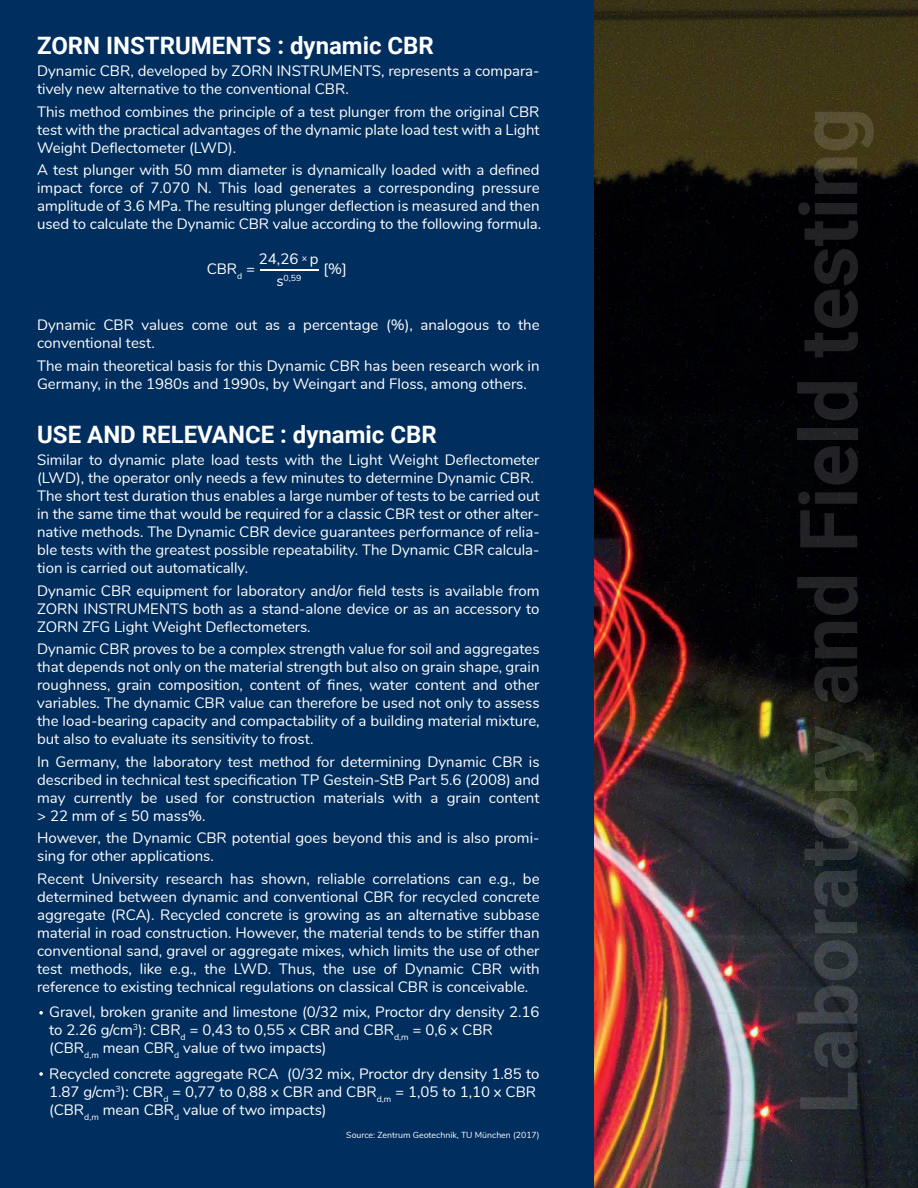
<style>
.page{position:relative;width:918px;height:1188px;background:#fff}
.page>*{position:absolute;margin:0;border:0;box-sizing:border-box;transform-origin:0 0}
.t1{font:700 24px "Roboto";color:#fff}
.t2{font:15px/18px "Nunito";color:#fff}
.t3{font:9.3px "Nunito";color:#fff}
.t4{font:8.7px "Nunito";color:#fff}
.s1{font-size:15px}
</style>
<div class="page">
<img style="left:594px;top:0;width:324px;height:1188px">
<div style="left:0;top:0;width:594px;height:1188px;background:#002e5e"></div>
<svg style="left:39px;top:1011px;width:4px;height:4px"></svg>
<svg style="left:39px;top:1072px;width:4px;height:4px"></svg>
<hr style="left:260px;top:269px;width:59px;height:1px;background:#fff">
<svg style="left:800px;top:1031px;width:58px;height:78px;background:#2d3137"></svg>
<svg style="left:797px;top:940px;width:61px;height:84px;background:#31363c"></svg>
<svg style="left:805px;top:798px;width:53px;height:135px;background:#2e3434"></svg>
<svg style="left:814px;top:725px;width:60px;height:66px;background:#2d3424"></svg>
<svg style="left:814px;top:665px;width:44px;height:38px;background:#1b1b1c"></svg>
<svg style="left:814px;top:622px;width:43px;height:36px;background:#161619"></svg>
<svg style="left:797px;top:577px;width:61px;height:38px;background:#141517"></svg>
<svg style="left:800px;top:510px;width:57px;height:37px;background:#111115"></svg>
<svg style="left:798px;top:492px;width:59px;height:12px"></svg>
<svg style="left:814px;top:446px;width:44px;height:39px;background:#151519"></svg>
<div style="left:797px;top:428px;width:60px;height:11px;background:#222225"></div>
<svg style="left:797px;top:382px;width:61px;height:38px;background:#131417"></svg>
<svg style="left:805px;top:221px;width:53px;height:136px;background:#101013"></svg>
<svg style="left:798px;top:202px;width:59px;height:13px"></svg>
<svg style="left:814px;top:157px;width:43px;height:37px;background:#2b2820"></svg>
<svg style="left:814px;top:112px;width:60px;height:38px;background:#504729"></svg>
<h1 class="t1" style="left:37px;top:28px;width:398px">ZORN INSTRUMENTS : dynamic CBR</h1>
<p class="t2" style="left:37px;top:61px;width:504px">Dynamic CBR, developed by ZORN INSTRUMENTS, represents a compara&shy;tively new alternative to the conventional CBR.</p>
<p class="t2" style="left:37px;top:102px;width:504px;text-align:justify">This method combines the principle of a test plunger from the original CBR test with the practical advantages of the dynamic plate load test with a Light Weight Deflectometer (LWD).</p>
<p class="t2" style="left:37px;top:160px;width:506px;text-align:justify">A test plunger with 50 mm diameter is dynamically loaded with a defined impact force of 7.070 N. This load generates a corresponding pressure amplitude of 3.6 MPa. The resulting plunger deflection is measured and then used to calculate the Dynamic CBR value according to the following formula.</p>
<p class="t2" style="left:259px;top:249px;width:61px">24,26 p</p>
<p class="t4" style="left:276px;top:272px;width:26px"><span class="s1">s</span>0,59</p>
<p class="t3" style="left:302px;top:251px;width:6px">x</p>
<p class="t2" style="left:323px;top:259px;width:25px">[%]</p>
<p class="t2" style="left:207px;top:259px;width:50px">CBR<sub>d</sub> =</p>
<p class="t2" style="left:37px;top:315px;width:504px">Dynamic CBR values come out as a percentage (%), analogous to the conventional test.</p>
<p class="t2" style="left:37px;top:356px;width:504px">The main theoretical basis for this Dynamic CBR has been research work in<br>Germany, in the 1980s and 1990s, by Weingart and Floss, among others.</p>
<h1 class="t1" style="left:37px;top:417px;width:401px">USE AND RELEVANCE : dynamic CBR</h1>
<p class="t2" style="left:37px;top:450px;width:504px">Similar to dynamic plate load tests with the Light Weight Deflectometer (LWD), the operator only needs a few minutes to determine Dynamic CBR.<br>The short test duration thus enables a large number of tests to be carried out in the same time that would be required for a classic CBR test or other alter&shy;native methods. The Dynamic CBR device guarantees performance of relia&shy;ble tests with the greatest possible repeatability. The Dynamic CBR calcula&shy;tion is carried out automatically.</p>
<p class="t2" style="left:37px;top:581px;width:504px;text-align:justify">Dynamic CBR equipment for laboratory and/or field tests is available from ZORN INSTRUMENTS both as a stand-alone device or as an accessory to ZORN ZFG Light Weight Deflectometers.</p>
<p class="t2" style="left:37px;top:639px;width:504px;text-align:justify">Dynamic CBR proves to be a complex strength value for soil and aggregates that depends not only on the material strength but also on grain shape, grain roughness, grain composition, content of fines, water content and other variables. The dynamic CBR value can therefore be used not only to assess the load-bearing capacity and compactability of a building material mixture, but also to evaluate its sensitivity to frost.</p>
<p class="t2" style="left:37px;top:752px;width:504px;text-align:justify">In Germany, the laboratory test method for determining Dynamic CBR is described in technical test specification TP Gestein-StB Part 5.6 (2008) and may currently be used for construction materials with a grain content &gt; 22 mm of ≤ 50 mass%.</p>
<p class="t2" style="left:37px;top:828px;width:504px">However, the Dynamic CBR potential goes beyond this and is also promi&shy;sing for other applications.</p>
<p class="t2" style="left:37px;top:869px;width:504px;text-align:justify">Recent University research has shown, reliable correlations can e.g., be determined between dynamic and conventional CBR for recycled concrete aggregate (RCA). Recycled concrete is growing as an alternative subbase material in road construction. However, the material tends to be stiffer than conventional sand, gravel or aggregate mixes, which limits the use of other test methods, like e.g., the LWD. Thus, the use of Dynamic CBR with reference to existing technical regulations on classical CBR is conceivable.</p>
<p class="t2" style="left:49px;top:1002px;width:492px">Gravel, broken granite and limestone (0/32 mix, Proctor dry density 2.16 to 2.26 g/cm<sup>3</sup>): CBR<sub>d</sub> = 0,43 to 0,55 x CBR and CBR<sub>d,m</sub> = 0,6 x CBR (CBR<sub>d,m</sub> mean CBR<sub>d</sub> value of two impacts)</p>
<p class="t2" style="left:49px;top:1064px;width:492px">Recycled concrete aggregate RCA (0/32 mix, Proctor dry density 1.85 to<br>1.87 g/cm<sup>3</sup>): CBR<sub>d</sub> = 0,77 to 0,88 x CBR and CBR<sub>d,m</sub> = 1,05 to 1,10 x CBR (CBR<sub>d,m</sub> mean CBR<sub>d</sub> value of two impacts)</p>
<p class="t4" style="left:346px;top:1128px;width:195px">Source: Zentrum Geotechnik, TU München (2017)</p>
</div>
